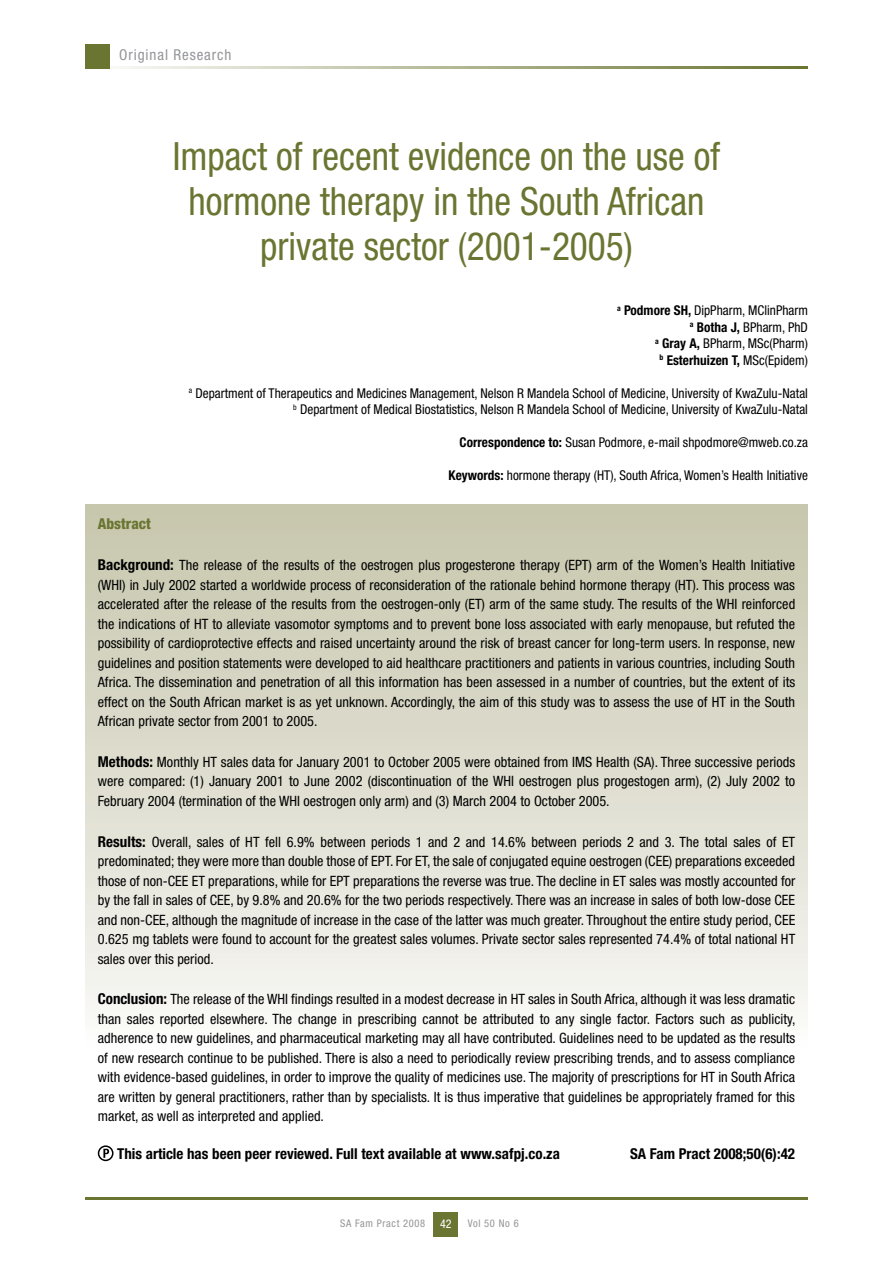
<style>
.page{position:relative;width:893px;height:1263px;background:#fff}
.page>*{position:absolute;margin:0;border:0;box-sizing:border-box;transform-origin:0 0}
.t1{font:condensed 39px/45px "Helvetica Neue";color:#6b7532;text-align:center;scale:.96 1}
.t2{font:700 condensed 15px "Helvetica Neue";color:#000}
.t3{font:condensed 15px "Helvetica Neue";letter-spacing:.06em;color:#939598}
.t4{font:800 condensed 15px "Helvetica Neue";color:#6b7532}
.t5{font:condensed 14.25px/19.5px "Helvetica Neue";color:#000;text-align:justify}
.t6{font:condensed 13.5px/16.5px "Helvetica Neue";color:#000;text-align:right}
.t7{font:condensed 12px "Helvetica Neue";color:#fff}
.t8{font:condensed 10.5px "Helvetica Neue";letter-spacing:.06em;color:#939598}
.s1{font-weight:700}
.s2{font-weight:700;font-size:15px}
</style>
<div class="page">
<div style="left:434px;top:1212px;width:24px;height:24px;background:#6b7532"></div>
<hr style="left:85px;top:1197px;width:723px;height:2px;background:#6b7532">
<hr style="left:85px;top:66px;width:723px;height:2px;background:#6b7532">
<div style="left:85px;top:44px;width:24px;height:24px;background:#6b7532"></div>
<div style="left:85px;top:504px;width:723px;height:549px;background:linear-gradient(to bottom,#c5c5ab,#fafaf8)"></div>
<div style="left:98px;top:1145px;width:16px;height:16px;border:2px solid #000;border-radius:50%"></div>
<svg style="left:103px;top:1149px;width:6px;height:9px"></svg>
<p class="t3" style="left:119px;top:46px;width:114px">Original Research</p>
<h1 class="t1" style="left:173px;top:133px;width:572px">Impact of recent evidence on the use of hormone therapy in the South African private sector (2001-2005)</h1>
<p class="t6" style="left:617px;top:302px;width:192px"><sup>a</sup> <span class="s1">Podmore SH,</span> DipPharm, MClinPharm <sup>a</sup> <span class="s1">Botha J,</span> BPharm, PhD<br><sup>a</sup> <span class="s1">Gray A,</span> BPharm, MSc(Pharm)<br><sup>b</sup> <span class="s1">Esterhuizen T,</span> MSc(Epidem)</p>
<p class="t6" style="left:189px;top:384px;width:621px"><sup>a</sup> Department of Therapeutics and Medicines Management, Nelson R Mandela School of Medicine, University of KwaZulu-Natal <sup>b</sup> Department of Medical Biostatistics, Nelson R Mandela School of Medicine, University of KwaZulu-Natal</p>
<p class="t6" style="left:460px;top:434px;width:350px"><span class="s1">Correspondence to:</span> Susan Podmore, e-mail shpodmore@mweb.co.za</p>
<p class="t6" style="left:449px;top:467px;width:361px"><span class="s1">Keywords:</span> hormone therapy (HT), South Africa, Women’s Health Initiative</p>
<p class="t4" style="left:98px;top:515px;width:55px">Abstract</p>
<p class="t5" style="left:98px;top:555px;width:699px"><span class="s2">Background:</span> The release of the results of the oestrogen plus progesterone therapy (EPT) arm of the Women’s Health Initiative (WHI) in July 2002 started a worldwide process of reconsideration of the rationale behind hormone therapy (HT). This process was accelerated after the release of the results from the oestrogen-only (ET) arm of the same study. The results of the WHI reinforced the indications of HT to alleviate vasomotor symptoms and to prevent bone loss associated with early menopause, but refuted the possibility of cardioprotective effects and raised uncertainty around the risk of breast cancer for long-term users. In response, new guidelines and position statements were developed to aid healthcare practitioners and patients in various countries, including South Africa. The dissemination and penetration of all this information has been assessed in a number of countries, but the extent of its effect on the South African market is as yet unknown. Accordingly, the aim of this study was to assess the use of HT in the South African private sector from 2001 to 2005.</p>
<p class="t5" style="left:98px;top:752px;width:699px"><span class="s2">Methods:</span> Monthly HT sales data for January 2001 to October 2005 were obtained from IMS Health (SA). Three successive periods were compared: (1) January 2001 to June 2002 (discontinuation of the WHI oestrogen plus progestogen arm), (2) July 2002 to February 2004 (termination of the WHI oestrogen only arm) and (3) March 2004 to October 2005.</p>
<p class="t5" style="left:98px;top:832px;width:699px"><span class="s2">Results:</span> Overall, sales of HT fell 6.9% between periods 1 and 2 and 14.6% between periods 2 and 3. The total sales of ET predominated; they were more than double those of EPT. For ET, the sale of conjugated equine oestrogen (CEE) preparations exceeded those of non-CEE ET preparations, while for EPT preparations the reverse was true. The decline in ET sales was mostly accounted for by the fall in sales of CEE, by 9.8% and 20.6% for the two periods respectively. There was an increase in sales of both low-dose CEE and non-CEE, although the magnitude of increase in the case of the latter was much greater. Throughout the entire study period, CEE 0.625 mg tablets were found to account for the greatest sales volumes. Private sector sales represented 74.4% of total national HT sales over this period.</p>
<p class="t5" style="left:98px;top:989px;width:699px"><span class="s2">Conclusion:</span> The release of the WHI findings resulted in a modest decrease in HT sales in South Africa, although it was less dramatic than sales reported elsewhere. The change in prescribing cannot be attributed to any single factor. Factors such as publicity, adherence to new guidelines, and pharmaceutical marketing may all have contributed. Guidelines need to be updated as the results of new research continue to be published. There is also a need to periodically review prescribing trends, and to assess compliance with evidence-based guidelines, in order to improve the quality of medicines use. The majority of prescriptions for HT in South Africa are written by general practitioners, rather than by specialists. It is thus imperative that guidelines be appropriately framed for this market, as well as interpreted and applied.</p>
<p class="t2" style="left:117px;top:1144px;width:444px">This article has been peer reviewed. Full text available at www.safpj.co.za</p>
<p class="t2" style="left:630px;top:1144px;width:167px">SA Fam Pract 2008;50(6):42</p>
<p class="t7" style="left:440px;top:1216px;width:13px">42</p>
<p class="t8" style="left:340px;top:1218px;width:87px">SA Fam Pract 2008</p>
<p class="t8" style="left:468px;top:1218px;width:52px">Vol 50 No 6</p>
</div>
